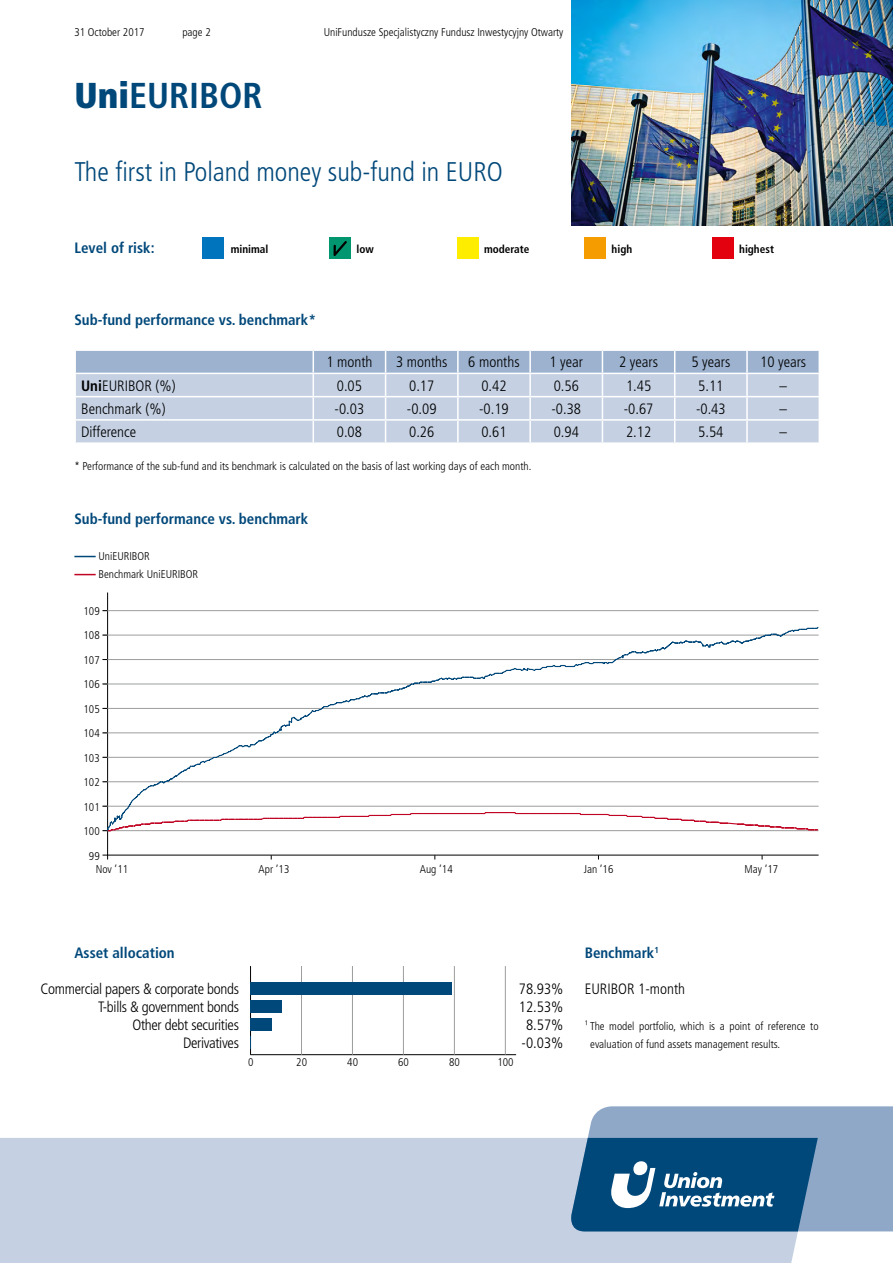
<style>
.page{position:relative;width:893px;height:1263px;background:#fff}
.page>*{position:absolute;margin:0;border:0;box-sizing:border-box;transform-origin:0 0}
.t1{font:700 condensed 36px "Frutiger LT Pro";color:#00487a}
.t2{font:300 condensed 27px "Frutiger LT Pro";color:#00487a}
._04_Copy_10_pt{font:300 condensed 15px "Frutiger LT Pro";letter-spacing:-.01em;color:#000}
._03_Subhead_10_pt{font:700 condensed 15px "Frutiger LT Pro";color:#00487a}
.tabela_wynikow{font:300 condensed 15px "Frutiger LT Pro";color:#000}
._03_Subhead_10_pt-2{font:300 condensed 11.25px "Frutiger LT Pro";color:#000}
._07_Issue_details__p{font:300 condensed 11.25px/18px "Frutiger LT Pro";color:#000}
.wykres_pion{font:300 condensed 11.25px "Frutiger LT Pro";color:#000}
.wykres_poziom{font:300 condensed 11.25px "Frutiger LT Pro";color:#000}
.t3{font:700 condensed 11.25px "Frutiger LT Pro";color:#000}
.s1{font-weight:900}
.s2{font-weight:700}
</style>
<div class="page">
<div style="left:202px;top:238px;width:21px;height:21px;background:#0075be"></div>
<div style="left:330px;top:238px;width:21px;height:21px;background:#009770"></div>
<svg style="left:334px;top:241px;width:13px;height:15px"></svg>
<div style="left:457px;top:238px;width:21px;height:21px;background:#ffed00"></div>
<div style="left:585px;top:238px;width:21px;height:21px;background:#f59c00"></div>
<div style="left:712px;top:238px;width:21px;height:21px;background:#e3000f"></div>
<div style="left:0;top:1138px;width:818px;height:125px;background:#c5d1e3"></div>
<svg style="left:568px;top:1106px;width:325px;height:125px;background:#5582a8"></svg>
<img style="left:571px;top:0;width:322px;height:226px">
<svg style="left:75px;top:350px;width:744px;height:93px;background:#bfcde0"></svg>
<hr style="left:746px;top:421px;width:2px;height:21px;background:#fff">
<hr style="left:313px;top:442px;width:73px;height:2px;background:#fff">
<hr style="left:386px;top:442px;width:72px;height:2px;background:#fff">
<hr style="left:458px;top:442px;width:72px;height:2px;background:#fff">
<hr style="left:530px;top:442px;width:72px;height:2px;background:#fff">
<hr style="left:602px;top:442px;width:73px;height:2px;background:#fff">
<hr style="left:675px;top:442px;width:72px;height:2px;background:#fff">
<svg style="left:74px;top:556px;width:22px;height:1px"></svg>
<svg style="left:74px;top:574px;width:22px;height:1px"></svg>
<hr style="left:107px;top:592px;width:1px;height:267px;background:#000">
<hr style="left:103px;top:855px;width:716px;height:1px;background:#000">
<hr style="left:103px;top:610px;width:716px;height:1px;background:#9c9d9d">
<svg style="left:106px;top:626px;width:713px;height:180px"></svg>
<svg style="left:103px;top:806px;width:716px;height:26px"></svg>
<hr style="left:250px;top:1054px;width:266px;height:1px;background:#000">
<hr style="left:301px;top:966px;width:1px;height:89px;background:#9c9d9d">
<hr style="left:352px;top:966px;width:1px;height:89px;background:#9c9d9d">
<hr style="left:403px;top:966px;width:1px;height:89px;background:#9c9d9d">
<hr style="left:454px;top:966px;width:1px;height:89px;background:#9c9d9d">
<hr style="left:505px;top:966px;width:1px;height:89px;background:#9c9d9d">
<hr style="left:250px;top:966px;width:1px;height:89px;background:#000">
<div style="left:250px;top:982px;width:202px;height:13px;background:#00487a"></div>
<div style="left:250px;top:1000px;width:32px;height:13px;background:#00487a"></div>
<div style="left:250px;top:1018px;width:22px;height:13px;background:#00487a"></div>
<svg style="left:250px;top:1036px;width:1px;height:13px"></svg>
<p class="_03_Subhead_10_pt-2" style="left:74px;top:26px;width:72px">31 October 2017</p>
<p class="_03_Subhead_10_pt-2" style="left:182px;top:26px;width:30px">page 2</p>
<p class="_03_Subhead_10_pt-2" style="left:324px;top:26px;width:241px">UniFundusze Specjalistyczny Fundusz Inwestycyjny Otwarty</p>
<h1 class="t1" style="left:74px;top:75px;width:190px"><span class="s1">Uni</span>EURIBOR</h1>
<h2 class="t2" style="left:74px;top:156px;width:430px">The first in Poland money sub-fund in EURO</h2>
<p class="_03_Subhead_10_pt" style="left:74px;top:239px;width:82px">Level of risk:</p>
<p class="t3" style="left:231px;top:242px;width:39px">minimal</p>
<p class="t3" style="left:356px;top:242px;width:19px">low</p>
<p class="t3" style="left:484px;top:242px;width:47px">moderate</p>
<p class="t3" style="left:612px;top:242px;width:22px">high</p>
<p class="t3" style="left:739px;top:242px;width:36px">highest</p>
<p class="_03_Subhead_10_pt" style="left:74px;top:311px;width:243px">Sub-fund performance vs. benchmark*</p>
<p class="_04_Copy_10_pt" style="left:326px;top:354px;width:48px">1 month</p>
<p class="_04_Copy_10_pt" style="left:396px;top:354px;width:53px">3 months</p>
<p class="_04_Copy_10_pt" style="left:468px;top:354px;width:53px">6 months</p>
<p class="_04_Copy_10_pt" style="left:549px;top:354px;width:35px">1 year</p>
<p class="_04_Copy_10_pt" style="left:619px;top:354px;width:40px">2 years</p>
<p class="_04_Copy_10_pt" style="left:691px;top:354px;width:40px">5 years</p>
<p class="_04_Copy_10_pt" style="left:760px;top:354px;width:48px">10 years</p>
<p class="_04_Copy_10_pt" style="left:81px;top:377px;width:96px"><span class="s2">Uni</span>EURIBOR (%)</p>
<p class="tabela_wynikow" style="left:337px;top:377px;width:27px">0.05</p>
<p class="tabela_wynikow" style="left:409px;top:377px;width:27px">0.17</p>
<p class="tabela_wynikow" style="left:481px;top:377px;width:27px">0.42</p>
<p class="tabela_wynikow" style="left:554px;top:377px;width:27px">0.56</p>
<p class="tabela_wynikow" style="left:626px;top:377px;width:27px">1.45</p>
<p class="tabela_wynikow" style="left:698px;top:377px;width:27px">5.11</p>
<p class="_04_Copy_10_pt" style="left:779px;top:377px;width:9px">–</p>
<p class="_04_Copy_10_pt" style="left:81px;top:400px;width:86px">Benchmark (%)</p>
<p class="tabela_wynikow" style="left:335px;top:400px;width:31px">-0.03</p>
<p class="tabela_wynikow" style="left:407px;top:400px;width:31px">-0.09</p>
<p class="tabela_wynikow" style="left:479px;top:400px;width:31px">-0.19</p>
<p class="tabela_wynikow" style="left:551px;top:400px;width:31px">-0.38</p>
<p class="tabela_wynikow" style="left:624px;top:400px;width:31px">-0.67</p>
<p class="tabela_wynikow" style="left:696px;top:400px;width:31px">-0.43</p>
<p class="_04_Copy_10_pt" style="left:779px;top:400px;width:9px">–</p>
<p class="_04_Copy_10_pt" style="left:81px;top:423px;width:57px">Difference</p>
<p class="tabela_wynikow" style="left:337px;top:423px;width:27px">0.08</p>
<p class="tabela_wynikow" style="left:409px;top:423px;width:27px">0.26</p>
<p class="tabela_wynikow" style="left:481px;top:423px;width:27px">0.61</p>
<p class="tabela_wynikow" style="left:554px;top:423px;width:27px">0.94</p>
<p class="tabela_wynikow" style="left:626px;top:423px;width:27px">2.12</p>
<p class="tabela_wynikow" style="left:698px;top:423px;width:27px">5.54</p>
<p class="_04_Copy_10_pt" style="left:779px;top:423px;width:9px">–</p>
<p class="_03_Subhead_10_pt-2" style="left:74px;top:460px;width:458px">* Performance of the sub-fund and its benchmark is calculated on the basis of last working days of each month.</p>
<p class="_03_Subhead_10_pt" style="left:74px;top:510px;width:235px">Sub-fund performance vs. benchmark</p>
<p class="_07_Issue_details__p" style="left:98px;top:547px;width:53px">UniEURIBOR</p>
<p class="_07_Issue_details__p" style="left:98px;top:566px;width:101px">Benchmark UniEURIBOR</p>
<p class="wykres_pion" style="left:84px;top:605px;width:18px">109</p>
<p class="wykres_pion" style="left:84px;top:629px;width:18px">108</p>
<p class="wykres_pion" style="left:84px;top:653px;width:18px">107</p>
<p class="wykres_pion" style="left:84px;top:678px;width:18px">106</p>
<p class="wykres_pion" style="left:84px;top:702px;width:18px">105</p>
<p class="wykres_pion" style="left:84px;top:727px;width:18px">104</p>
<p class="wykres_pion" style="left:84px;top:751px;width:18px">103</p>
<p class="wykres_pion" style="left:84px;top:776px;width:18px">102</p>
<p class="wykres_pion" style="left:84px;top:800px;width:18px">101</p>
<p class="wykres_pion" style="left:84px;top:825px;width:18px">100</p>
<p class="wykres_pion" style="left:89px;top:849px;width:12px">99</p>
<p class="wykres_poziom" style="left:96px;top:863px;width:34px">Nov ’11</p>
<p class="wykres_poziom" style="left:259px;top:863px;width:32px">Apr ’13</p>
<p class="wykres_poziom" style="left:420px;top:863px;width:34px">Aug ’14</p>
<p class="wykres_poziom" style="left:584px;top:863px;width:31px">Jan ’16</p>
<p class="wykres_poziom" style="left:744px;top:863px;width:35px">May ’17</p>
<p class="_03_Subhead_10_pt" style="left:74px;top:944px;width:102px">Asset allocation</p>
<p class="_04_Copy_10_pt" style="left:40px;top:980px;width:200px">Commercial papers &amp; corporate bonds</p>
<p class="_04_Copy_10_pt" style="left:98px;top:998px;width:142px">T-bills &amp; government bonds</p>
<p class="_04_Copy_10_pt" style="left:132px;top:1016px;width:108px">Other debt securities</p>
<p class="_04_Copy_10_pt" style="left:183px;top:1034px;width:57px">Derivatives</p>
<p class="_04_Copy_10_pt" style="left:519px;top:980px;width:46px">78.93%</p>
<p class="_04_Copy_10_pt" style="left:519px;top:998px;width:46px">12.53%</p>
<p class="_04_Copy_10_pt" style="left:526px;top:1016px;width:39px">8.57%</p>
<p class="_04_Copy_10_pt" style="left:522px;top:1034px;width:43px">-0.03%</p>
<p class="_07_Issue_details__p" style="left:248px;top:1053px;width:7px">0</p>
<p class="_07_Issue_details__p" style="left:296px;top:1053px;width:12px">20</p>
<p class="_07_Issue_details__p" style="left:347px;top:1053px;width:12px">40</p>
<p class="_07_Issue_details__p" style="left:398px;top:1053px;width:12px">60</p>
<p class="_07_Issue_details__p" style="left:449px;top:1053px;width:12px">80</p>
<p class="_07_Issue_details__p" style="left:497px;top:1053px;width:18px">100</p>
<p class="_03_Subhead_10_pt" style="left:585px;top:944px;width:76px">Benchmark<sup>1</sup></p>
<p class="_04_Copy_10_pt" style="left:585px;top:980px;width:102px">EURIBOR 1-month</p>
<p class="_07_Issue_details__p" style="left:590px;top:1017px;width:230px;text-indent:-6px">¹ The model portfolio, which is a point of reference to evaluation of fund assets management results.</p>
</div>
